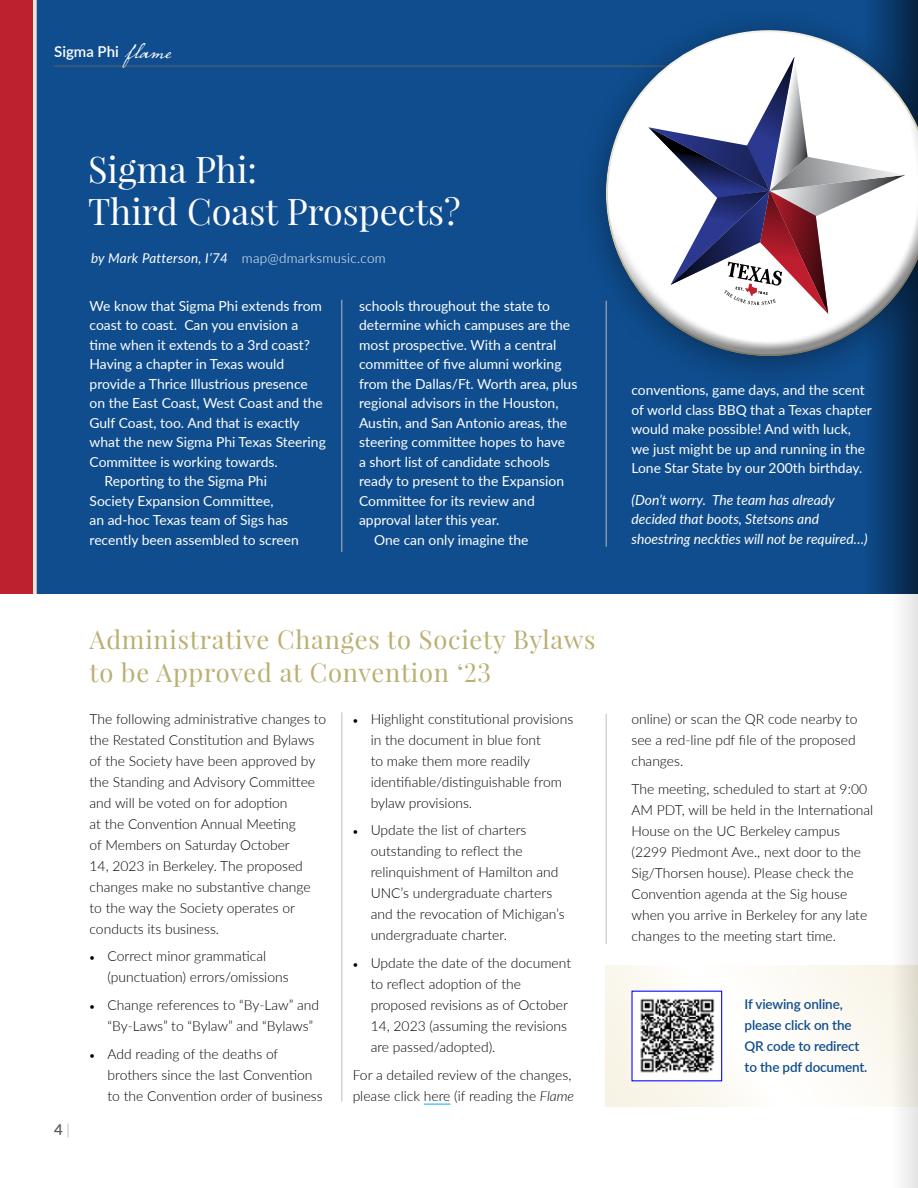
<style>
.page{position:relative;width:918px;height:1188px;background:#fff}
.page>*{position:absolute;margin:0;border:0;box-sizing:border-box;transform-origin:0 0}
.t1{font:36px/42px "Playfair Display";color:#fff}
.t2{font:25.5px/33px "Playfair Display";letter-spacing:.03em;color:#bab073}
.t3{font:600 15px "Lato";color:#fff}
.t4{font:600 15px "Lato";color:#58595b}
.t5{font:300 13.8px/21px "Lato";color:#000}
.t6{font:13.8px/19.5px "Lato";color:#fff}
.t7{font:italic 13.8px/19.5px "Lato";color:#fff}
.t8{font:600 13.5px/21px "Lato";letter-spacing:-.01em;color:#0f4d8e}
.t9{font:italic 13.5px "Lato";letter-spacing:.02em;color:#fff}
.s1{font-family:"Dear Sarah";font-weight:400;font-size:18px}
.s2{font-weight:300;font-style:normal}
.s3{font-weight:100}
.s4{font-family:"Minion Pro";font-weight:400}
.s5{font-style:italic}
</style>
<div class="page">
<div style="left:606px;top:966px;width:312px;height:140px;background:linear-gradient(to right,#f0eef2,#fffff7)"></div>
<div style="left:0;top:0;width:918px;height:594px;background:#0f4d8e"></div>
<svg style="left:872px;top:0;width:19px;height:594px;fill:#0c4077"></svg>
<svg style="left:891px;top:0;width:27px;height:1188px"></svg>
<img style="left:634px;top:993px;width:86px;height:86px">
<svg style="left:424px;top:1104px;width:26px;height:1px"></svg>
<hr style="left:342px;top:712px;width:1px;height:390px;background:#bcbec0">
<hr style="left:606px;top:714px;width:1px;height:230px;background:#bcbec0">
<hr style="left:54px;top:66px;width:810px;height:1px;background:#616264">
<hr style="left:342px;top:300px;width:1px;height:252px;background:#bcbec0">
<hr style="left:606px;top:301px;width:1px;height:246px;background:#bcbec0">
<svg style="left:0;top:0;width:37px;height:594px"></svg>
<div style="left:575px;top:5px;width:343px;height:388px;background:#000;opacity:.35"></div>
<svg style="left:591px;top:1px;width:327px;height:53px"></svg>
<svg style="left:583px;top:54px;width:335px;height:330px"></svg>
<svg style="left:649px;top:57px;width:256px;height:257px"></svg>
<p class="t3" style="left:54px;top:41px;width:118px">Sigma Phi <span class="s1">flame</span></p>
<h1 class="t1" style="left:88px;top:148px;width:374px">Sigma Phi:<br>Third Coast Prospects?</h1>
<p class="t9" style="left:91px;top:248px;width:296px">by Mark Patterson, I’74 <span class="s2">map@dmarksmusic.com</span></p>
<p class="t6" style="left:359px;top:296px;width:193px">schools throughout the state to</p>
<p class="t6" style="left:359px;top:315px;width:213px">determine which campuses are the</p>
<p class="t6" style="left:359px;top:335px;width:199px">most prospective. With a central</p>
<p class="t6" style="left:359px;top:354px;width:204px">committee of five alumni working</p>
<p class="t6" style="left:359px;top:374px;width:220px">from the Dallas/Ft. Worth area, plus</p>
<p class="t6" style="left:359px;top:393px;width:201px">regional advisors in the Houston,</p>
<p class="t6" style="left:359px;top:412px;width:209px">Austin, and San Antonio areas, the</p>
<p class="t6" style="left:359px;top:432px;width:208px">steering committee hopes to have</p>
<p class="t6" style="left:359px;top:451px;width:192px">a short list of candidate schools</p>
<p class="t6" style="left:359px;top:471px;width:207px">ready to present to the Expansion</p>
<p class="t6" style="left:359px;top:490px;width:177px">Committee for its review and</p>
<p class="t6" style="left:359px;top:510px;width:142px">approval later this year.</p>
<p class="t6" style="left:374px;top:529px;width:156px">One can only imagine the</p>
<p class="t6" style="left:90px;top:296px;width:234px">We know that Sigma Phi extends from</p>
<p class="t6" style="left:90px;top:315px;width:210px">coast to coast. Can you envision a</p>
<p class="t6" style="left:90px;top:335px;width:222px">time when it extends to a 3rd coast?</p>
<p class="t6" style="left:90px;top:354px;width:196px">Having a chapter in Texas would</p>
<p class="t6" style="left:90px;top:374px;width:220px">provide a Thrice Illustrious presence</p>
<p class="t6" style="left:90px;top:393px;width:235px">on the East Coast, West Coast and the</p>
<p class="t6" style="left:90px;top:412px;width:212px">Gulf Coast, too. And that is exactly</p>
<p class="t6" style="left:90px;top:432px;width:238px">what the new Sigma Phi Texas Steering</p>
<p class="t6" style="left:90px;top:451px;width:190px">Committee is working towards.</p>
<p class="t6" style="left:105px;top:471px;width:164px">Reporting to the Sigma Phi</p>
<p class="t6" style="left:90px;top:490px;width:186px">Society Expansion Committee,</p>
<p class="t6" style="left:90px;top:510px;width:200px">an ad-hoc Texas team of Sigs has</p>
<p class="t6" style="left:90px;top:529px;width:211px">recently been assembled to screen</p>
<h2 class="t2" style="left:90px;top:622px;width:507px">Administrative Changes to Society Bylaws to be Approved at Convention ‘23</h2>
<p class="t4" style="left:54px;top:1119px;width:17px">4 <span class="s3">|</span></p>
<p class="t5" style="left:90px;top:708px;width:238px">The following administrative changes to the Restated Constitution and Bylaws of the Society have been approved by the Standing and Advisory Committee and will be voted on for adoption<br>at the Convention Annual Meeting<br>of Members on Saturday October<br>14, 2023 in Berkeley. The proposed changes make no substantive change to the way the Society operates or conducts its business.</p>
<p class="t5" style="left:108px;top:945px;width:183px;text-indent:-18px"><span class="s4">•</span> Correct minor grammatical (punctuation) errors/omissions</p>
<p class="t5" style="left:108px;top:994px;width:213px;text-indent:-18px"><span class="s4">•</span> Change references to “By-Law” and “By-Laws” to “Bylaw” and “Bylaws”</p>
<p class="t5" style="left:108px;top:1043px;width:217px;text-indent:-18px"><span class="s4">•</span> Add reading of the deaths of brothers since the last Convention to the Convention order of business</p>
<p class="t5" style="left:371px;top:708px;width:204px;text-indent:-18px"><span class="s4">•</span> Highlight constitutional provisions in the document in blue font<br>to make them more readily identifiable/distinguishable from bylaw provisions.</p>
<p class="t5" style="left:371px;top:819px;width:196px;text-indent:-18px"><span class="s4">•</span> Update the list of charters outstanding to reflect the relinquishment of Hamilton and<br>UNC’s undergraduate charters and the revocation of Michigan’s undergraduate charter.</p>
<p class="t5" style="left:371px;top:952px;width:202px;text-indent:-18px"><span class="s4">•</span> Update the date of the document to reflect adoption of the proposed revisions as of October<br>14, 2023 (assuming the revisions are passed/adopted).</p>
<p class="t5" style="left:353px;top:1064px;width:223px">For a detailed review of the changes, please click here (if reading the <span class="s5">Flame</span></p>
<p class="t6" style="left:631px;top:380px;width:242px">conventions, game days, and the scent of world class BBQ that a Texas chapter would make possible! And with luck, we just might be up and running in the Lone Star State by our 200th birthday.</p>
<p class="t7" style="left:631px;top:489px;width:238px">(Don’t worry. The team has already decided that boots, Stetsons and shoestring neckties will not be required…)</p>
<p class="t5" style="left:631px;top:708px;width:228px">online) or scan the QR code nearby to see a red-line pdf file of the proposed changes.</p>
<p class="t5" style="left:631px;top:778px;width:243px">The meeting, scheduled to start at 9:00<br>AM PDT, will be held in the International House on the UC Berkeley campus (2299 Piedmont Ave., next door to the Sig/Thorsen house). Please check the Convention agenda at the Sig house when you arrive in Berkeley for any late changes to the meeting start time.</p>
<p class="t8" style="left:745px;top:993px;width:124px">If viewing online, please click on the<br>QR code to redirect to the pdf document.</p>
</div>
